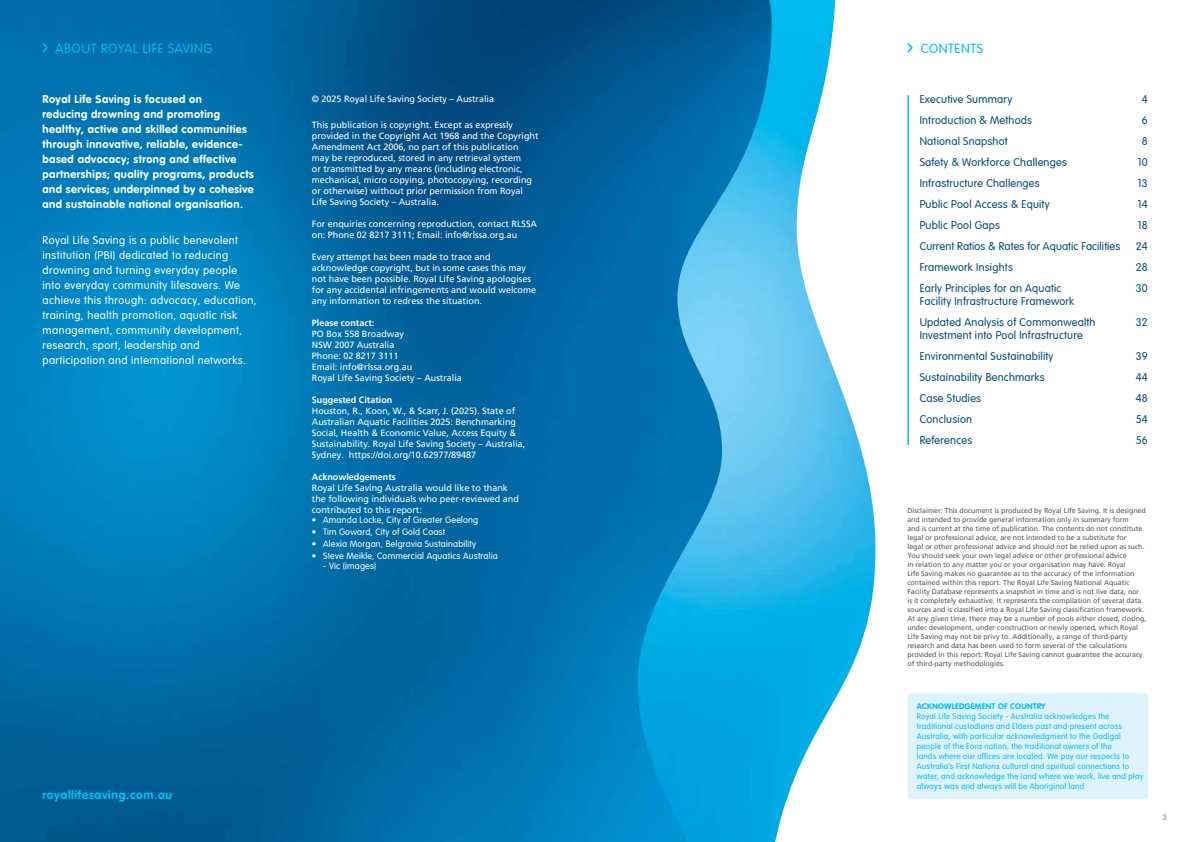
<style>
.page{position:relative;width:1191px;height:842px;background:#fff}
.page>*{position:absolute;margin:0;border:0;box-sizing:border-box;transform-origin:0 0}
.t1{font:300 13px "VAG Rounded LT Pro";letter-spacing:.05em;color:#00bdf2}
.t2{font:700 12px "VAG Rounded LT Pro";letter-spacing:.05em;color:#00bdf2}
.t3{font:300 11px/21px "VAG Rounded LT Pro";letter-spacing:.02em;color:#004b76}
.t4{font:300 11px/15px "VAG Rounded LT Pro";letter-spacing:.04em;color:#fff}
.t5{font:700 11px/15px "VAG Rounded LT Pro";letter-spacing:.04em;color:#fff}
.t6{font:9px/11px "Frutiger LT Pro";color:#fff}
.t7{font:300 9px "VAG Rounded LT Pro";letter-spacing:.02em;color:#fff}
.t8{font:700 9px "Frutiger LT Pro";color:#fff}
.t9{font:300 8px/10px "VAG Rounded Std";letter-spacing:.03em;color:#00bdf2}
.t10{font:700 8px "VAG Rounded Std";letter-spacing:.03em;color:#00bdf2}
.t11{font:300 8px "VAG Rounded Std";color:#808285}
.t12{font:7px/9px "Frutiger LT Pro";color:#58595b}
</style>
<div class="page">
<img style="left:771px;top:0;width:104px;height:842px">
<img style="left:0;top:0;width:771px;height:842px">
<div style="left:907px;top:692px;width:241px;height:107px;background:#def3fd;border-radius:6px"></div>
<hr style="left:907px;top:96px;width:2px;height:348px;background:#00bef3">
<svg style="left:907px;top:43px;width:6px;height:10px"></svg>
<svg style="left:41px;top:42px;width:8px;height:12px"></svg>
<h1 class="t1" style="left:56px;top:40px;width:158px">ABOUT ROYAL LIFE SAVING</h1>
<h1 class="t1" style="left:921px;top:40px;width:64px">CONTENTS</h1>
<p class="t5" style="left:43px;top:92px;width:213px">Royal Life Saving is focused on<br>reducing drowning and promoting healthy, active and skilled communities through innovative, reliable, evidence&shy;based advocacy; strong and effective partnerships; quality programs, products and services; underpinned by a cohesive and sustainable national organisation.</p>
<p class="t4" style="left:43px;top:233px;width:215px">Royal Life Saving is a public benevolent institution (PBI) dedicated to reducing drowning and turning everyday people into everyday community lifesavers. We achieve this through: advocacy, education, training, health promotion, aquatic risk management, community development, research, sport, leadership and participation and international networks.</p>
<p class="t6" style="left:312px;top:93px;width:184px">© 2025 Royal Life Saving Society – Australia</p>
<p class="t6" style="left:312px;top:119px;width:228px">This publication is copyright. Except as expressly provided in the Copyright Act 1968 and the Copyright Amendment Act 2006, no part of this publication<br>may be reproduced, stored in any retrieval system<br>or transmitted by any means (including electronic, mechanical, micro copying, photocopying, recording or otherwise) without prior permission from Royal Life Saving Society – Australia.</p>
<p class="t6" style="left:312px;top:218px;width:227px">For enquiries concerning reproduction, contact RLSSA on: Phone 02 8217 3111; Email: info@rlssa.org.au</p>
<p class="t6" style="left:312px;top:251px;width:226px">Every attempt has been made to trace and acknowledge copyright, but in some cases this may not have been possible. Royal Life Saving apologises for any accidental infringements and would welcome any information to redress the situation.</p>
<p class="t8" style="left:312px;top:317px;width:64px">Please contact:</p>
<p class="t6" style="left:312px;top:328px;width:151px">PO Box 558 Broadway<br>NSW 2007 Australia<br>Phone: 02 8217 3111<br>Email: info@rlssa.org.au<br>Royal Life Saving Society – Australia</p>
<p class="t8" style="left:312px;top:394px;width:82px">Suggested Citation</p>
<p class="t6" style="left:312px;top:405px;width:215px">Houston, R., Koon, W., &amp; Scarr, J. (2025). State of Australian Aquatic Facilities 2025: Benchmarking Social, Health &amp; Economic Value, Access Equity &amp; Sustainability. Royal Life Saving Society – Australia, Sydney. https://doi.org/10.62977/89487</p>
<p class="t8" style="left:312px;top:471px;width:86px">Acknowledgements</p>
<p class="t6" style="left:312px;top:482px;width:208px">Royal Life Saving Australia would like to thank the following individuals who peer-reviewed and contributed to this report:</p>
<p class="t7" style="left:312px;top:515px;width:168px">• Amanda Locke, City of Greater Geelong</p>
<p class="t7" style="left:312px;top:526px;width:135px">• Tim Goward, City of Gold Coast</p>
<p class="t7" style="left:312px;top:538px;width:166px">• Alexia Morgan, Belgravia Sustainability</p>
<p class="t7" style="left:312px;top:550px;width:187px">• Steve Meikle, Commercial Aquatics Australia</p>
<p class="t7" style="left:323px;top:561px;width:55px">- Vic (images)</p>
<h2 class="t2" style="left:43px;top:787px;width:131px">royallifesaving.com.au</h2>
<p class="t3" style="left:919px;top:89px;width:94px">Executive Summary</p>
<p class="t3" style="left:1141px;top:89px;width:7px">4</p>
<p class="t3" style="left:919px;top:110px;width:114px">Introduction &amp; Methods</p>
<p class="t3" style="left:1141px;top:110px;width:7px">6</p>
<p class="t3" style="left:919px;top:131px;width:90px">National Snapshot</p>
<p class="t3" style="left:1141px;top:131px;width:7px">8</p>
<p class="t3" style="left:919px;top:152px;width:149px">Safety &amp; Workforce Challenges</p>
<p class="t3" style="left:1137px;top:152px;width:11px">10</p>
<p class="t3" style="left:919px;top:173px;width:121px">Infrastructure Challenges</p>
<p class="t3" style="left:1137px;top:173px;width:11px">13</p>
<p class="t3" style="left:919px;top:194px;width:131px">Public Pool Access &amp; Equity</p>
<p class="t3" style="left:1137px;top:194px;width:11px">14</p>
<p class="t3" style="left:919px;top:215px;width:82px">Public Pool Gaps</p>
<p class="t3" style="left:1137px;top:215px;width:11px">18</p>
<p class="t3" style="left:919px;top:236px;width:202px">Current Ratios &amp; Rates for Aquatic Facilities</p>
<p class="t3" style="left:1135px;top:236px;width:14px">24</p>
<p class="t3" style="left:919px;top:257px;width:95px">Framework Insights</p>
<p class="t3" style="left:1135px;top:257px;width:14px">28</p>
<p class="t3" style="left:919px;top:278px;width:143px">Early Principles for an Aquatic</p>
<p class="t3" style="left:1135px;top:278px;width:14px">30</p>
<p class="t3" style="left:919px;top:291px;width:177px">Facility Infrastructure Framework<br>Updated Analysis of Commonwealth</p>
<p class="t3" style="left:1135px;top:312px;width:14px">32</p>
<p class="t3" style="left:919px;top:325px;width:165px">Investment into Pool Infrastructure<br>Environmental Sustainability</p>
<p class="t3" style="left:1135px;top:346px;width:14px">39</p>
<p class="t3" style="left:919px;top:367px;width:127px">Sustainability Benchmarks</p>
<p class="t3" style="left:1135px;top:367px;width:14px">44</p>
<p class="t3" style="left:919px;top:388px;width:63px">Case Studies</p>
<p class="t3" style="left:1135px;top:388px;width:14px">48</p>
<p class="t3" style="left:919px;top:409px;width:54px">Conclusion</p>
<p class="t3" style="left:1135px;top:409px;width:14px">54</p>
<p class="t3" style="left:919px;top:430px;width:54px">References</p>
<p class="t3" style="left:1135px;top:430px;width:14px">56</p>
<p class="t12" style="left:907px;top:506px;width:240px">Disclaimer: This document is produced by Royal Life Saving. It is designed and intended to provide general information only in summary form<br>and is current at the time of publication. The contents do not constitute legal or professional advice, are not intended to be a substitute for<br>legal or other professional advice and should not be relied upon as such.<br>You should seek your own legal advice or other professional advice<br>in relation to any matter you or your organisation may have. Royal<br>Life Saving makes no guarantee as to the accuracy of the information contained within this report. The Royal Life Saving National Aquatic Facility Database represents a snapshot in time and is not live data, nor<br>is it completely exhaustive. It represents the compilation of several data sources and is classified into a Royal Life Saving classification framework.<br>At any given time, there may be a number of pools either closed, closing, under development, under construction or newly opened, which Royal Life Saving may not be privy to. Additionally, a range of third-party research and data has been used to form several of the calculations provided in this report. Royal Life Saving cannot guarantee the accuracy of third-party methodologies.</p>
<p class="t10" style="left:917px;top:701px;width:130px">ACKNOWLEDGEMENT OF COUNTRY</p>
<p class="t9" style="left:917px;top:711px;width:228px">Royal Life Saving Society - Australia acknowledges the traditional custodians and Elders past and present across Australia, with particular acknowledgment to the Gadigal people of the Eora nation, the traditional owners of the<br>lands where our offices are located. We pay our respects to Australia’s First Nations cultural and spiritual connections to water, and acknowledge the land where we work, live and play always was and always will be Aboriginal land.</p>
<p class="t11" style="left:1162px;top:812px;width:6px">3</p>
</div>
